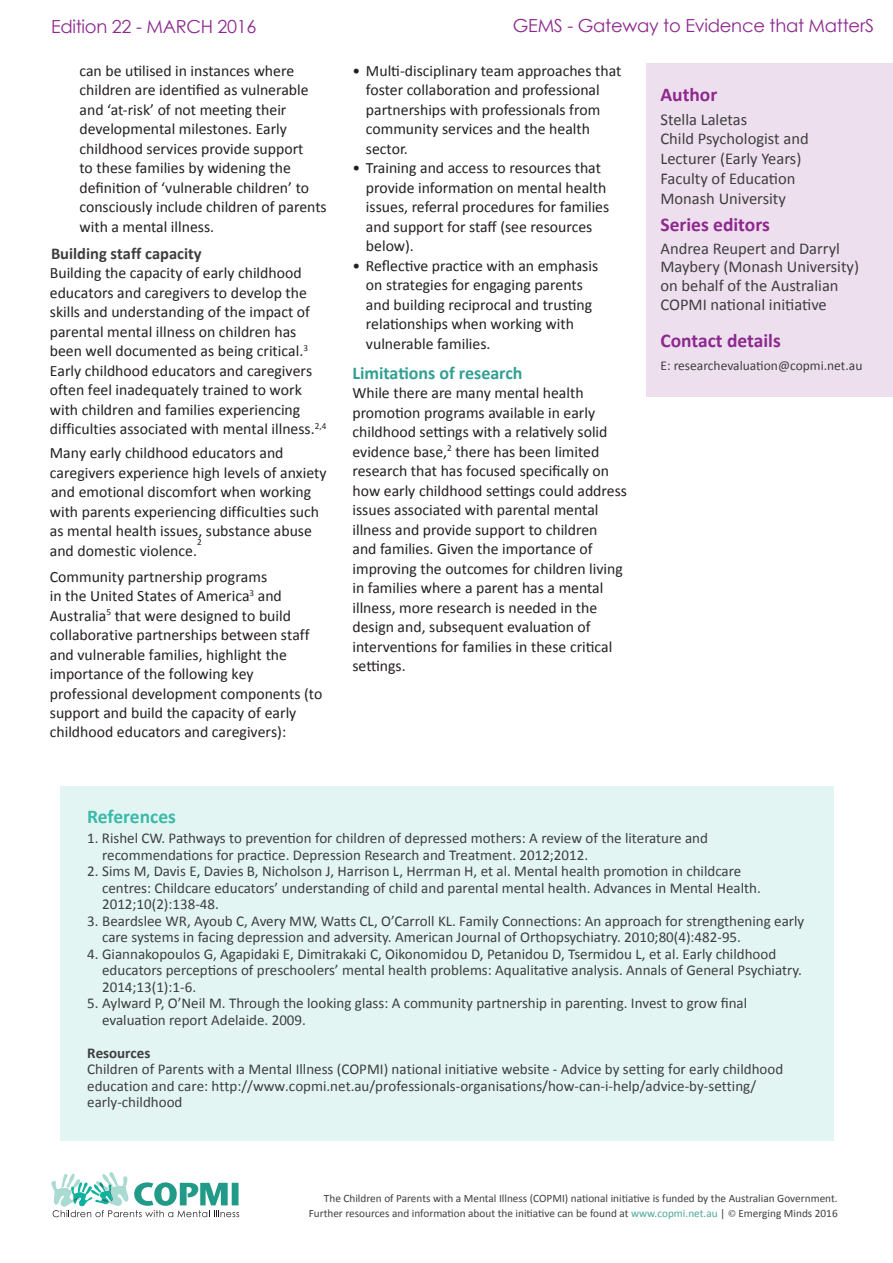
<style>
.page{position:relative;width:893px;height:1263px;background:#fff}
.page>*{position:absolute;margin:0;border:0;box-sizing:border-box;transform-origin:0 0}
.sub_head{font:700 19.5px "Calibri";color:#8d298e}
.sub_head-2{font:700 19.5px "Calibri";color:#3bb9aa}
.t1{font:18px "Century Gothic";letter-spacing:-.015em;color:#8d298e}
.t2{font:700 18px "Calibri";color:#329f92}
.Body_Copy{font:16.5px/18.8px "Calibri";color:#3e3e3f}
.t3{font:700 16.5px "Calibri";color:#3e3e3f}
.t4{font:15.75px/19.5px "Calibri";color:#231f20}
.t5{font:15px/16.5px "Calibri";color:#3e3e3f}
.Body_Copy-2{font:13.5px "Calibri";color:#3e3e3f}
.body{font:11.25px/15px "Calibri";color:#3e3e3f;text-align:right}
.t6{font:9.15px "Calibri";color:#231f20}
.s1{font-weight:700}
.s2{color:#4da69b}
.s3{font-family:"Minion Pro"}
</style>
<div class="page">
<svg style="left:51px;top:1172px;width:188px;height:45px"></svg>
<div style="left:60px;top:787px;width:773px;height:354px;background:#e2f5f2"></div>
<div style="left:646px;top:64px;width:247px;height:333px;background:#eedfee"></div>
<p class="t1" style="left:51px;top:14px;width:207px">Edition 22 - MARCH 2016</p>
<p class="t1" style="left:513px;top:12px;width:363px">GEMS - Gateway to Evidence that MatterS</p>
<p class="t4" style="left:80px;top:61px;width:249px">can be utilised in instances where children are identified as vulnerable and ‘at-risk’ of not meeting their developmental milestones. Early childhood services provide support<br>to these families by widening the definition of ‘vulnerable children’ to consciously include children of parents with a mental illness.</p>
<p class="t3" style="left:51px;top:243px;width:152px">Building staff capacity</p>
<p class="t4" style="left:50px;top:264px;width:278px">Building the capacity of early childhood educators and caregivers to develop the skills and understanding of the impact of parental mental illness on children has been well documented as being critical.<sup>3<br></sup>Early childhood educators and caregivers often feel inadequately trained to work with children and families experiencing difficulties associated with mental illness.<sup>2,4</sup></p>
<p class="t4" style="left:50px;top:443px;width:278px">Many early childhood educators and caregivers experience high levels of anxiety and emotional discomfort when working with parents experiencing difficulties such as mental health issues, substance abuse and domestic violence.</p>
<p class="t6" style="left:197px;top:536px;width:6px">2</p>
<p class="t4" style="left:50px;top:567px;width:274px">Community partnership programs<br>in the United States of America<sup>3</sup> and Australia<sup>5</sup> that were designed to build collaborative partnerships between staff and vulnerable families, highlight the importance of the following key professional development components (to support and build the capacity of early childhood educators and caregivers):</p>
<p class="t4" style="left:366px;top:61px;width:257px;text-indent:-14px">• Multi-disciplinary team approaches that foster collaboration and professional partnerships with professionals from community services and the health sector.</p>
<p class="t4" style="left:366px;top:158px;width:245px;text-indent:-14px">• Training and access to resources that provide information on mental health issues, referral procedures for families and support for staff (see resources below).</p>
<p class="t4" style="left:366px;top:256px;width:234px;text-indent:-14px">• Reflective practice with an emphasis on strategies for engaging parents and building reciprocal and trusting relationships when working with vulnerable families.</p>
<p class="t2" style="left:352px;top:361px;width:172px">Limitations of research</p>
<p class="t4" style="left:352px;top:383px;width:276px">While there are many mental health promotion programs available in early childhood settings with a relatively solid evidence base,<sup>2</sup> there has been limited research that has focused specifically on how early childhood settings could address issues associated with parental mental illness and provide support to children<br>and families. Given the importance of improving the outcomes for children living in families where a parent has a mental illness, more research is needed in the design and, subsequent evaluation of interventions for families in these critical settings.</p>
<p class="sub_head" style="left:660px;top:82px;width:58px">Author</p>
<p class="Body_Copy" style="left:660px;top:110px;width:88px">Stella Laletas</p>
<p class="Body_Copy" style="left:660px;top:129px;width:150px;line-height:19.8px">Child Psychologist and<br>Lecturer (Early Years)</p>
<p class="Body_Copy" style="left:660px;top:169px;width:136px">Faculty of Education</p>
<p class="Body_Copy" style="left:660px;top:189px;width:127px">Monash University</p>
<p class="sub_head" style="left:660px;top:212px;width:111px">Series editors</p>
<p class="Body_Copy" style="left:660px;top:239px;width:200px">Andrea Reupert and Darryl<br>Maybery (Monash University) on behalf of the Australian<br>COPMI national initiative</p>
<p class="sub_head" style="left:660px;top:328px;width:122px">Contact details</p>
<p class="Body_Copy-2" style="left:660px;top:357px;width:203px">E: researchevaluation@copmi.net.au</p>
<p class="sub_head-2" style="left:87px;top:804px;width:90px">References</p>
<p class="t5" style="left:102px;top:830px;width:607px;text-indent:-15px">1. Rishel CW. Pathways to prevention for children of depressed mothers: A review of the literature and recommendations for practice. Depression Research and Treatment. 2012;2012.</p>
<p class="t5" style="left:102px;top:863px;width:660px;text-indent:-15px">2. Sims M, Davis E, Davies B, Nicholson J, Harrison L, Herrman H, et al. Mental health promotion in childcare centres: Childcare educators’ understanding of child and parental mental health. Advances in Mental Health.<br>2012;10(2):138-48.</p>
<p class="t5" style="left:102px;top:913px;width:704px;text-indent:-15px">3. Beardslee WR, Ayoub C, Avery MW, Watts CL, O’Carroll KL. Family Connections: An approach for strengthening early care systems in facing depression and adversity. American Journal of Orthopsychiatry. 2010;80(4):482-95.</p>
<p class="t5" style="left:102px;top:946px;width:701px;text-indent:-15px">4. Giannakopoulos G, Agapidaki E, Dimitrakaki C, Oikonomidou D, Petanidou D, Tsermidou L, et al. Early childhood educators perceptions of preschoolers’ mental health problems: Aqualitative analysis. Annals of General Psychiatry.<br>2014;13(1):1-6.</p>
<p class="t5" style="left:102px;top:995px;width:647px;text-indent:-15px">5. Aylward P, O’Neil M. Through the looking glass: A community partnership in parenting. Invest to grow final evaluation report Adelaide. 2009.</p>
<p class="t5" style="left:87px;top:1045px;width:697px"><span class="s1">Resources<br></span>Children of Parents with a Mental Illness (COPMI) national initiative website - Advice by setting for early childhood education and care: http://www.copmi.net.au/professionals-organisations/how-can-i-help/advice-by-setting/ early-childhood</p>
<p class="body" style="left:309px;top:1191px;width:530px">The Children of Parents with a Mental Illness (COPMI) national initiative is funded by the Australian Government.<br>Further resources and information about the initiative can be found at <span class="s2">www.copmi.net.au</span> | <span class="s3">©</span> Emerging Minds 2016</p>
</div>
